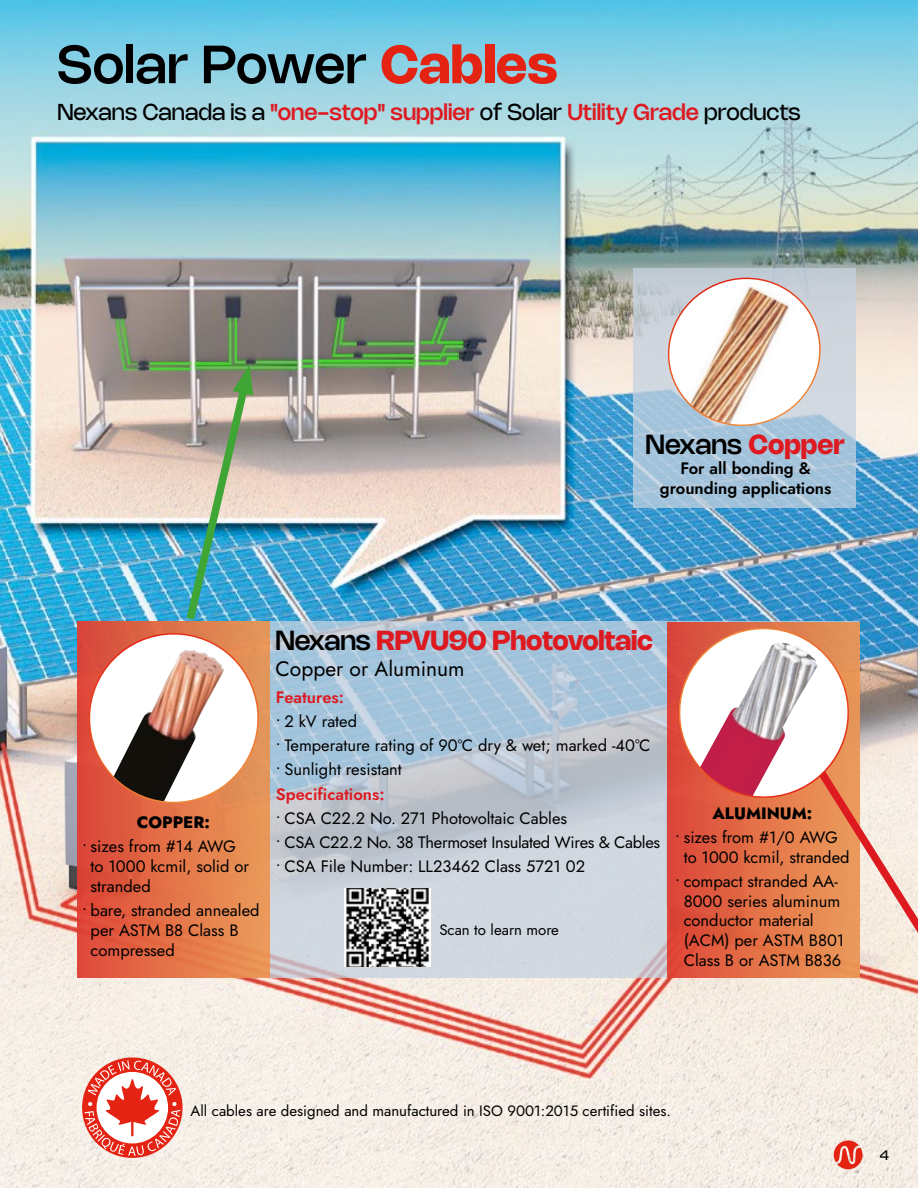
<style>
.page{position:relative;width:918px;height:1188px;background:#fff}
.page>*{position:absolute;margin:0;border:0;box-sizing:border-box;transform-origin:0 0}
.t1{font:500 52.5px "Nohemi";letter-spacing:.01em;color:#000}
.t2{font:700 27px "Nohemi";letter-spacing:-.01em;color:#de1a21}
.t3{font:500 27px "Nohemi";color:#000}
.t4{font:22.5px "Nohemi";color:#000}
.t5{font:21px "Jost";color:#000}
.t6{font:16.5px/19.8px "Jost";color:#000}
.t7{font:16.5px "Jost";letter-spacing:-.02em;color:#000}
.t8{font:600 16.5px/19.8px "Jost";color:#000;text-align:center}
.t9{font:600 16.5px "Jost";color:#de1a21}
.t10{font:800 16.5px "Jost";color:#000}
.t11{font:15px "Jost";color:#000}
.t12{font:13.5px "Nohemi";color:#000}
.s1{font-weight:700;color:#e42313}
.s2{font-weight:500;color:#de1a21}
.s3{font-weight:700;color:#de1a21}
.s4{font-weight:500;color:#000}
</style>
<div class="page">
<img style="left:0;top:0;width:918px;height:1188px">
<svg style="left:82px;top:1057px;width:101px;height:101px"></svg>
<svg style="left:84px;top:1060px;width:96px;height:96px"></svg>
<svg style="left:634px;top:269px;width:222px;height:239px;background:#b0c8db"></svg>
<svg style="left:658px;top:268px;width:172px;height:167px"></svg>
<svg style="left:269px;top:621px;width:400px;height:357px;background:#bbcad7"></svg>
<div style="left:77px;top:621px;width:192px;height:357px;background:linear-gradient(to right,#dd4636,#eb9c59)"></div>
<svg style="left:669px;top:618px;width:249px;height:372px;background:#de9c8a"></svg>
<img style="left:78px;top:365px;width:192px;height:449px">
<img style="left:345px;top:888px;width:85px;height:78px">
<svg style="left:834px;top:1140px;width:29px;height:29px"></svg>
<h1 class="t1" style="left:57px;top:32px;width:502px">Solar Power <span class="s1">Cables</span></h1>
<h3 class="t4" style="left:57px;top:98px;width:745px">Nexans Canada is a <span class="s2">"one-stop" supplier</span> of Solar <span class="s2">Utility Grade</span> products</h3>
<h2 class="t3" style="left:646px;top:428px;width:201px">Nexans <span class="s3">Copper</span></h2>
<p class="t8" style="left:660px;top:459px;width:173px">For all bonding &amp; grounding applications</p>
<p class="t10" style="left:137px;top:811px;width:75px">COPPER:</p>
<p class="t6" style="left:91px;top:837px;width:160px;text-indent:-8px">• sizes from #14 AWG to 1000 kcmil, solid or stranded</p>
<p class="t6" style="left:91px;top:901px;width:170px;text-indent:-8px">• bare, stranded annealed per ASTM B8 Class B compressed</p>
<h2 class="t2" style="left:276px;top:624px;width:379px"><span class="s4">Nexans</span> RPVU90 Photovoltaic</h2>
<p class="t5" style="left:276px;top:654px;width:191px">Copper or Aluminum</p>
<p class="t9" style="left:276px;top:686px;width:69px">Features:</p>
<p class="t6" style="left:276px;top:712px;width:83px">• 2 kV rated</p>
<p class="t6" style="left:276px;top:736px;width:376px">• Temperature rating of 90ºC dry &amp; wet; marked -40ºC</p>
<p class="t6" style="left:276px;top:760px;width:127px">• Sunlight resistant</p>
<p class="t9" style="left:276px;top:783px;width:110px">Specifications:</p>
<p class="t6" style="left:276px;top:808px;width:293px">• CSA C22.2 No. 271 Photovoltaic Cables</p>
<p class="t7" style="left:276px;top:831px;width:386px">• CSA C22.2 No. 38 Thermoset Insulated Wires &amp; Cables</p>
<p class="t6" style="left:276px;top:856px;width:311px">• CSA File Number: LL23462 Class 5721 02</p>
<p class="t11" style="left:439px;top:919px;width:121px">Scan to learn more</p>
<p class="t10" style="left:712px;top:802px;width:101px">ALUMINUM:</p>
<p class="t6" style="left:684px;top:827px;width:167px;text-indent:-8px">• sizes from #1/0 AWG to 1000 kcmil, stranded</p>
<p class="t6" style="left:684px;top:871px;width:162px;text-indent:-8px">• compact stranded AA-<br>8000 series aluminum conductor material (ACM) per ASTM B801<br>Class B or ASTM B836</p>
<p class="t11" style="left:191px;top:1100px;width:482px">All cables are designed and manufactured in ISO 9001:2015 certified sites.</p>
<p class="t12" style="left:880px;top:1147px;width:11px">4</p>
</div>
